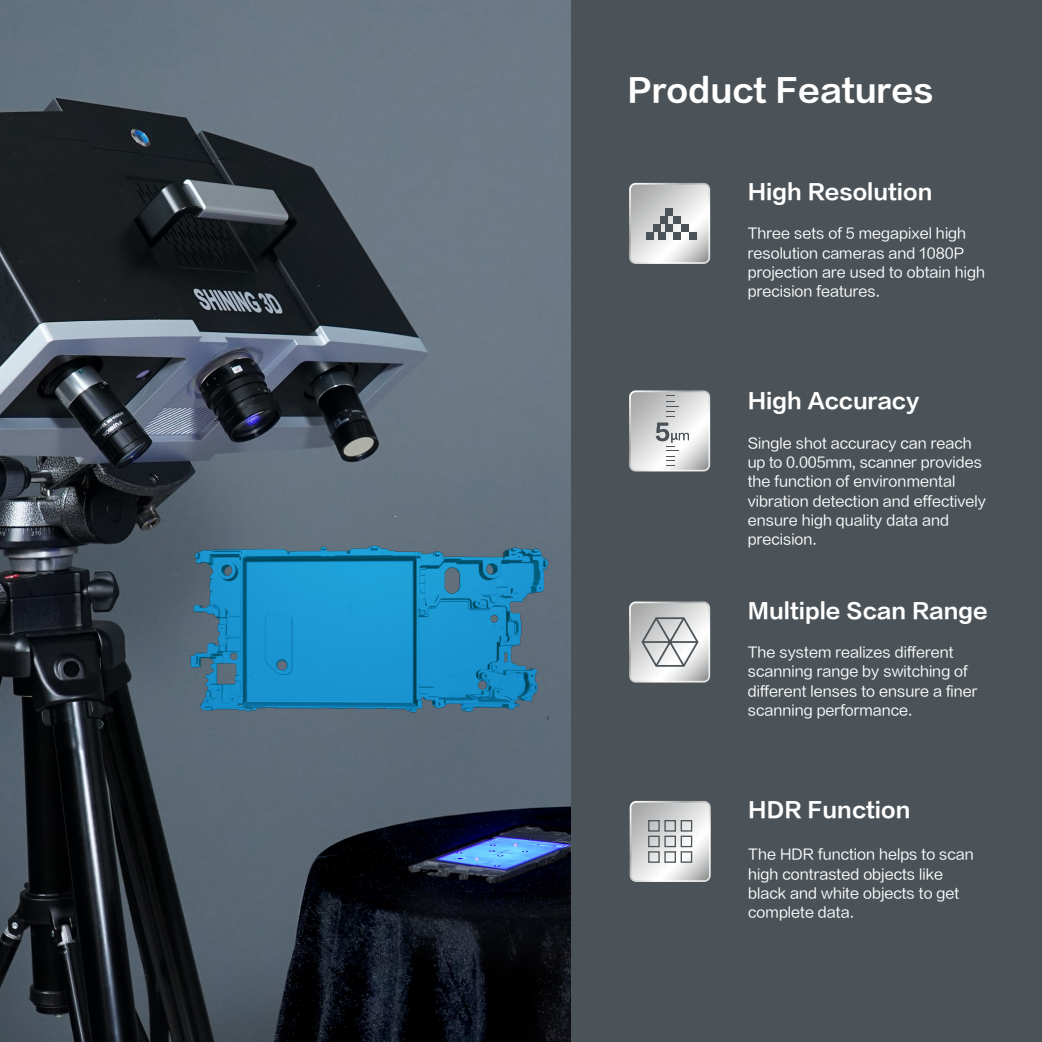
<style>
.page{position:relative;width:1042px;height:1042px;background:#fff}
.page>*{position:absolute;margin:0;border:0;box-sizing:border-box;transform-origin:0 0}
.t1{font:31.5px "FZLTCHJW GB1 0";color:#fff}
.t2{font:21px "FZLTCHJW GB1 0";color:#fff}
.t3{font:14px/19.2px "FZLTHJW GB1 0";letter-spacing:.005em;color:#fff}
</style>
<div class="page">
<img style="left:0;top:1px;width:571px;height:1040px">
<div style="left:571px;top:0;width:471px;height:1042px;background:#4b5358"></div>
<div style="left:629px;top:390px;width:81px;height:81px;border:2px solid #fff;border-radius:6px"></div>
<svg style="left:630px;top:391px;width:79px;height:79px;background:#d2d3d4"></svg>
<svg style="left:630px;top:802px;width:78px;height:77px;background:#d9dada"></svg>
<div style="left:630px;top:801px;width:81px;height:81px;border:2px solid #fff;border-radius:6px"></div>
<div style="left:648px;top:820px;width:12px;height:11px;border:1px solid #4b5358"></div>
<div style="left:664px;top:820px;width:12px;height:11px;border:1px solid #4b5358"></div>
<div style="left:680px;top:820px;width:12px;height:11px;border:1px solid #4b5358"></div>
<div style="left:648px;top:835px;width:12px;height:12px;border:1px solid #4b5358"></div>
<div style="left:664px;top:835px;width:12px;height:12px;border:1px solid #4b5358"></div>
<div style="left:680px;top:835px;width:12px;height:12px;border:1px solid #4b5358"></div>
<div style="left:648px;top:851px;width:12px;height:12px;border:1px solid #4b5358"></div>
<div style="left:664px;top:851px;width:12px;height:12px;border:1px solid #4b5358"></div>
<div style="left:680px;top:851px;width:12px;height:12px;border:1px solid #4b5358"></div>
<div style="left:629px;top:601px;width:81px;height:81px;border:2px solid #fff;border-radius:6px"></div>
<svg style="left:630px;top:602px;width:79px;height:79px;background:#cecfd0"></svg>
<hr style="left:642px;top:641px;width:55px;height:2px;background:#4b5358">
<svg style="left:632px;top:186px;width:75px;height:75px;background:#d9dada"></svg>
<div style="left:629px;top:183px;width:81px;height:81px;border:2px solid #fff;border-radius:6px"></div>
<div style="left:646px;top:232px;width:8px;height:8px;background:#4b5358"></div>
<div style="left:653px;top:224px;width:8px;height:8px;background:#4b5358"></div>
<div style="left:658px;top:232px;width:7px;height:8px;background:#4b5358"></div>
<div style="left:665px;top:224px;width:8px;height:8px;background:#4b5358"></div>
<div style="left:665px;top:208px;width:8px;height:8px;background:#4b5358"></div>
<div style="left:673px;top:232px;width:8px;height:8px;background:#4b5358"></div>
<div style="left:689px;top:232px;width:8px;height:8px;background:#4b5358"></div>
<div style="left:659px;top:216px;width:8px;height:8px;background:#4b5358"></div>
<div style="left:673px;top:216px;width:8px;height:8px;background:#4b5358"></div>
<div style="left:681px;top:224px;width:8px;height:8px;background:#4b5358"></div>
<img style="left:188px;top:517px;width:360px;height:203px">
<h1 class="t1" style="left:627px;top:73px;width:307px">Product Features</h1>
<h2 class="t2" style="left:748px;top:180px;width:186px">High Resolution</h2>
<p class="t3" style="left:748px;top:224px;width:239px">Three sets of 5 megapixel high resolution cameras and 1080P projection are used to obtain high precision features.</p>
<h2 class="t2" style="left:748px;top:389px;width:173px">High Accuracy</h2>
<p class="t3" style="left:748px;top:434px;width:240px">Single shot accuracy can reach up to 0.005mm, scanner provides the function of environmental vibration detection and effectively ensure high quality data and precision.</p>
<h2 class="t2" style="left:748px;top:599px;width:241px">Multiple Scan Range</h2>
<p class="t3" style="left:748px;top:643px;width:231px">The system realizes different scanning range by switching of different lenses to ensure a finer scanning performance.</p>
<h2 class="t2" style="left:748px;top:798px;width:164px">HDR Function</h2>
<p class="t3" style="left:748px;top:845px;width:227px">The HDR function helps to scan high contrasted objects like black and white objects to get complete data.</p>
</div>
